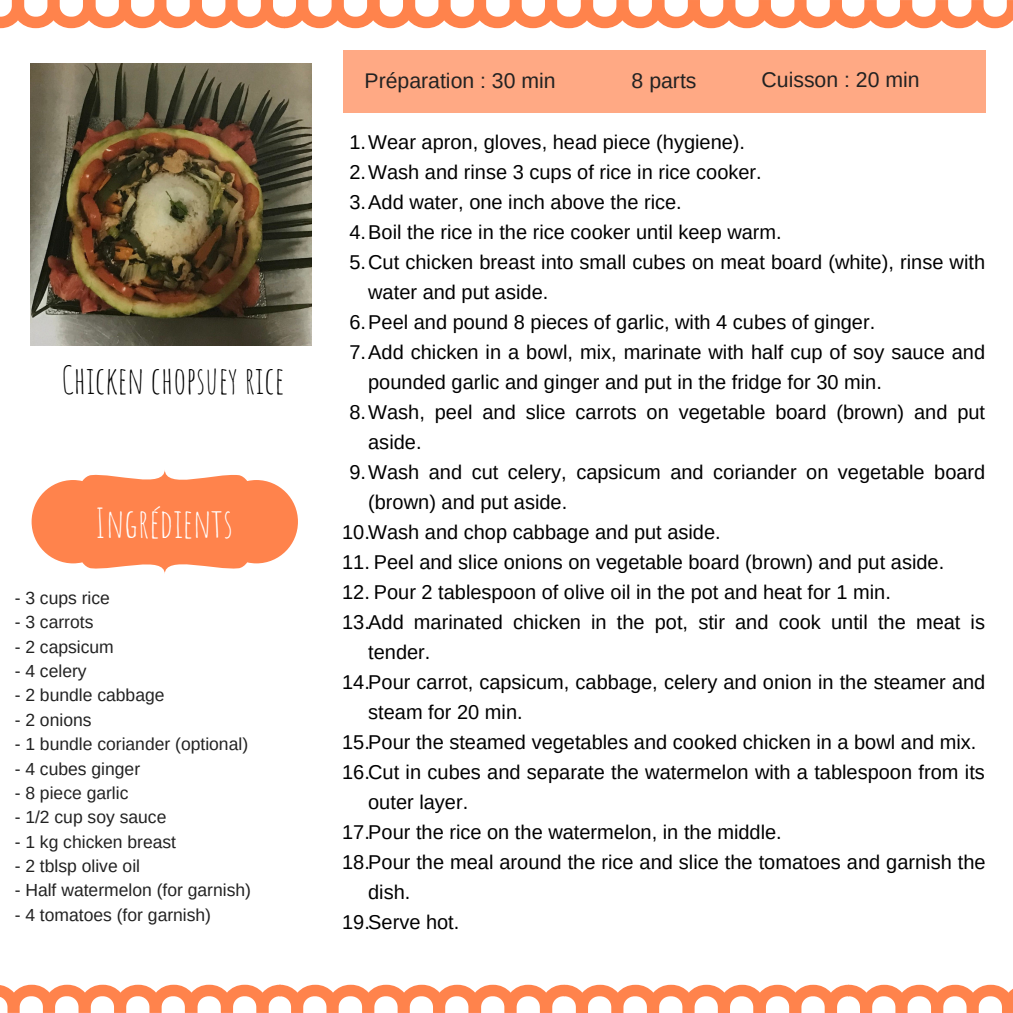
<style>
.page{position:relative;width:1013px;height:1013px;background:#fff}
.page>*{position:absolute;margin:0;border:0;box-sizing:border-box;transform-origin:0 0}
.t1{font:39.75px "Amatic SC";color:#fff}
.t2{font:37.12px "Amatic SC";color:#000}
.t3{font:21.25px "Arimo";color:#222}
.t4{font:20px "Arimo";color:#000}
.t5{font:17.5px "Arimo";color:#222}
</style>
<div class="page">
<svg style="left:0;top:0;width:1012px;height:28px"></svg>
<svg style="left:32px;top:470px;width:266px;height:103px"></svg>
<div style="left:343px;top:51px;width:642px;height:61px;background:#ffa984"></div>
<svg style="left:0;top:984px;width:1012px;height:28px"></svg>
<img style="left:31px;top:64px;width:280px;height:281px">
<h2 class="t2" style="left:62px;top:356px;width:224px">Chicken chopsuey rice</h2>
<h1 class="t1" style="left:95px;top:497px;width:139px">Ingrédients</h1>
<p class="t5" style="left:15px;top:588px;width:97px">- 3 cups rice</p>
<p class="t5" style="left:15px;top:612px;width:80px">- 3 carrots</p>
<p class="t5" style="left:15px;top:636px;width:101px">- 2 capsicum</p>
<p class="t5" style="left:15px;top:661px;width:73px">- 4 celery</p>
<p class="t5" style="left:15px;top:685px;width:151px">- 2 bundle cabbage</p>
<p class="t5" style="left:15px;top:710px;width:78px">- 2 onions</p>
<p class="t5" style="left:15px;top:734px;width:235px">- 1 bundle coriander (optional)</p>
<p class="t5" style="left:15px;top:758px;width:127px">- 4 cubes ginger</p>
<p class="t5" style="left:15px;top:783px;width:115px">- 8 piece garlic</p>
<p class="t5" style="left:15px;top:807px;width:153px">- 1/2 cup soy sauce</p>
<p class="t5" style="left:15px;top:831px;width:163px">- 1 kg chicken breast</p>
<p class="t5" style="left:15px;top:856px;width:127px">- 2 tblsp olive oil</p>
<p class="t5" style="left:15px;top:880px;width:238px">- Half watermelon (for garnish)</p>
<p class="t5" style="left:15px;top:905px;width:198px">- 4 tomatoes (for garnish)</p>
<p class="t3" style="left:364px;top:68px;width:193px">Préparation : 30 min</p>
<p class="t3" style="left:631px;top:69px;width:66px">8 parts</p>
<p class="t3" style="left:761px;top:68px;width:159px">Cuisson : 20 min</p>
<p class="t4" style="left:349px;top:131px;width:397px">1.Wear apron, gloves, head piece (hygiene).</p>
<p class="t4" style="left:349px;top:161px;width:414px">2.Wash and rinse 3 cups of rice in rice cooker.</p>
<p class="t4" style="left:349px;top:191px;width:334px">3.Add water, one inch above the rice.</p>
<p class="t4" style="left:349px;top:221px;width:434px">4.Boil the rice in the rice cooker until keep warm.</p>
<p class="t4" style="left:349px;top:251px;width:637px">5.Cut chicken breast into small cubes on meat board (white), rinse with</p>
<p class="t4" style="left:368px;top:281px;width:182px">water and put aside.</p>
<p class="t4" style="left:349px;top:311px;width:527px">6.Peel and pound 8 pieces of garlic, with 4 cubes of ginger.</p>
<p class="t4" style="left:349px;top:341px;width:637px">7.Add chicken in a bowl, mix, marinate with half cup of soy sauce and</p>
<p class="t4" style="left:368px;top:371px;width:515px">pounded garlic and ginger and put in the fridge for 30 min.</p>
<p class="t4" style="left:349px;top:401px;width:637px">8.Wash, peel and slice carrots on vegetable board (brown) and put</p>
<p class="t4" style="left:368px;top:431px;width:55px">aside.</p>
<p class="t4" style="left:349px;top:461px;width:637px">9.Wash and cut celery, capsicum and coriander on vegetable board</p>
<p class="t4" style="left:368px;top:491px;width:200px">(brown) and put aside.</p>
<p class="t4" style="left:342px;top:521px;width:380px">10.Wash and chop cabbage and put aside.</p>
<p class="t4" style="left:342px;top:551px;width:603px">11. Peel and slice onions on vegetable board (brown) and put aside.</p>
<p class="t4" style="left:342px;top:581px;width:550px">12. Pour 2 tablespoon of olive oil in the pot and heat for 1 min.</p>
<p class="t4" style="left:342px;top:611px;width:644px">13.Add marinated chicken in the pot, stir and cook until the meat is</p>
<p class="t4" style="left:368px;top:641px;width:64px">tender.</p>
<p class="t4" style="left:342px;top:671px;width:644px">14.Pour carrot, capsicum, cabbage, celery and onion in the steamer and</p>
<p class="t4" style="left:368px;top:701px;width:156px">steam for 20 min.</p>
<p class="t4" style="left:342px;top:731px;width:635px">15.Pour the steamed vegetables and cooked chicken in a bowl and mix.</p>
<p class="t4" style="left:342px;top:761px;width:644px">16.Cut in cubes and separate the watermelon with a tablespoon from its</p>
<p class="t4" style="left:368px;top:791px;width:102px">outer layer.</p>
<p class="t4" style="left:342px;top:821px;width:441px">17.Pour the rice on the watermelon, in the middle.</p>
<p class="t4" style="left:342px;top:851px;width:645px">18.Pour the meal around the rice and slice the tomatoes and garnish the</p>
<p class="t4" style="left:368px;top:881px;width:44px">dish.</p>
<p class="t4" style="left:342px;top:911px;width:119px">19.Serve hot.</p>
</div>
